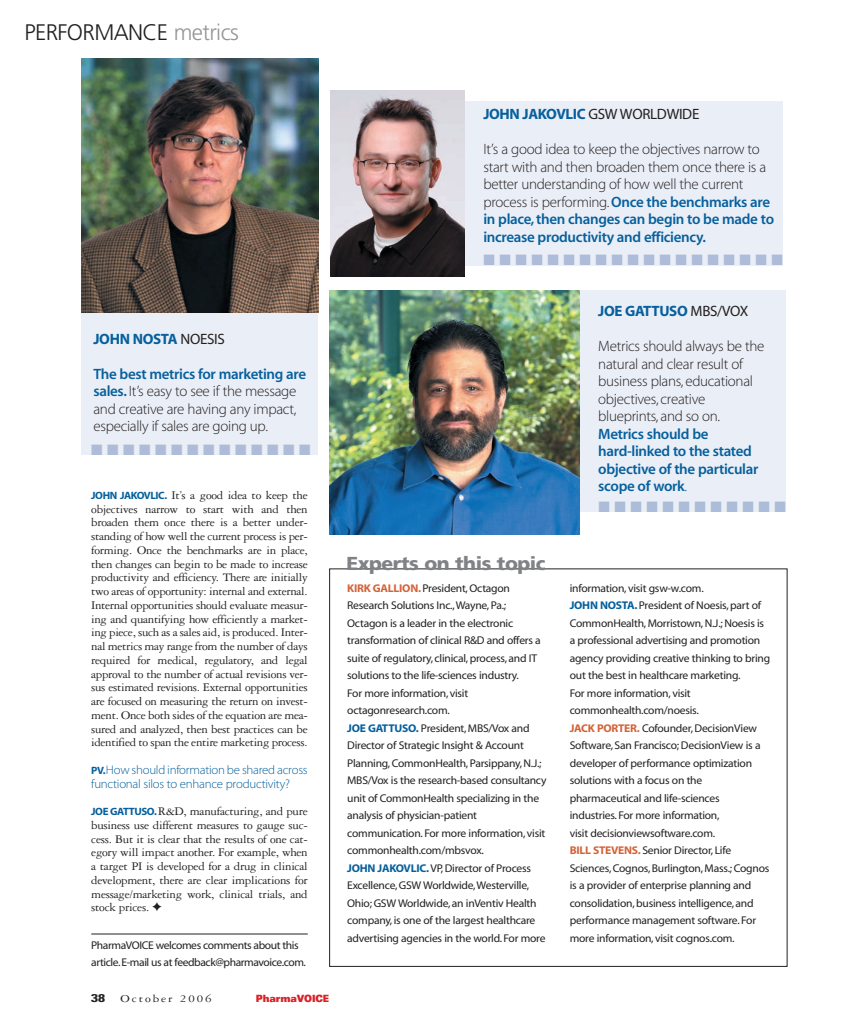
<style>
.page{position:relative;width:855px;height:1035px;background:#fff}
.page>*{position:absolute;margin:0;border:0;box-sizing:border-box;transform-origin:0 0}
.t1{font:300 22.5px "Frutiger";letter-spacing:-.03em;color:#231f20}
.t2{font:900 18.75px "Frutiger";letter-spacing:-.025em;color:#808285}
.t3{font:15px/17.5px "Myriad MM 215 600";letter-spacing:-.02em;color:#231f20}
.t4{font:15px "Myriad MM 700 600";letter-spacing:-.02em;color:#06609d}
.t5{font:15px "Zapf Dingbats";color:#adbcd9}
.t6{font:12.5px/13.8px "Garamond Three";letter-spacing:-.025em;color:#231f20;text-align:justify}
.t7{font:12.5px/13.8px "Myriad MM 215 600";letter-spacing:-.02em;color:#06609d}
.t8{font:11.25px/17.5px "Myriad MM 400 600";letter-spacing:-.02em;color:#231f20}
.t9{font:11.25px "Garamond Three";letter-spacing:.15em;color:#231f20;scale:1.15 1}
.t10{font:700 condensed 11.25px "Univers";color:#231f20;scale:1.4 1}
.t11{font:900 expanded 10px "Univers";letter-spacing:-.015em;color:#da2128;scale:.75 1}
.s1{color:#939598}
.s2{font-family:"Myriad MM 400 600";color:#231f20}
.s3{font-family:"Myriad MM 565 600";color:#06609d}
.s4{font-family:"Myriad MM 700 600";font-size:10.62px;color:#06609d}
.s5{font-family:"Myriad MM 700 600";font-size:10.62px}
.s6{color:#06609d}
.s7{font-family:"Myriad MM 700 600";color:#d36338}
.s8{font-family:"Myriad MM 700 600";color:#06609d}
</style>
<div class="page">
<img style="left:81px;top:58px;width:707px;height:909px">
<p class="t1" style="left:24px;top:23px;width:216px">PERFORMANCE <span class="s1">metrics</span></p>
<p class="t4" style="left:93px;top:333px;width:133px">JOHN NOSTA <span class="s2">NOESIS</span></p>
<p class="t3" style="left:93px;top:366px;width:214px"><span class="s3">The best metrics for marketing are sales.</span>It’s easy to see if the message and creative are having any impact, especially if sales are going up.</p>
<p class="t5" style="left:91px;top:443px;width:221px">■ ■ ■ ■ ■ ■ ■ ■ ■ ■ ■ ■ ■ ■</p>
<p class="t6" style="left:91px;top:489px;width:218px"><span class="s4">JOHN JAKOVLIC.</span> It’s a good idea to keep the objectives narrow to start with and then broaden them once there is a better under&shy;standing of how well the current process is per&shy;forming. Once the benchmarks are in place, then changes can begin to be made to increase productivity and efficiency. There are initially two areas of opportunity: internal and external.<br>Internal opportunities should evaluate measur&shy;ing and quantifying how efficiently a market&shy;ing piece, such as a sales aid, is produced. Inter&shy;nal metrics may range from the number of days required for medical, regulatory, and legal approval to the number of actual revisions ver&shy;sus estimated revisions. External opportunities are focused on measuring the return on invest&shy;ment. Once both sides of the equation are mea&shy;sured and analyzed, then best practices can be identified to span the entire marketing process.</p>
<p class="t7" style="left:91px;top:764px;width:218px"><span class="s5">PV.</span>How should information be shared across functional silos to enhance productivity?</p>
<p class="t6" style="left:91px;top:805px;width:218px"><span class="s4">JOE GATTUSO.</span>R&amp;D, manufacturing, and pure business use different measures to gauge suc&shy;cess. But it is clear that the results of one cat&shy;egory will impact another. For example, when a target PI is developed for a drug in clinical development, there are clear implications for message/marketing work, clinical trials, and stock prices. ✦</p>
<p class="t8" style="left:91px;top:937px;width:216px">PharmaVOICE welcomes comments about this article.E-mail us at feedback@pharmavoice.com.</p>
<p class="t10" style="left:91px;top:994px;width:11px">38</p>
<p class="t9" style="left:121px;top:994px;width:81px">October 2006</p>
<p class="t11" style="left:256px;top:995px;width:99px">PharmaVOICE</p>
<p class="t4" style="left:483px;top:109px;width:218px">JOHN JAKOVLIC <span class="s2">GSW WORLDWIDE</span></p>
<p class="t3" style="left:483px;top:142px;width:292px">It’s a good idea to keep the objectives narrow to start with and then broaden them once there is a better understanding of how well the current process is performing.<span class="s3">Once the benchmarks are in place, then changes can begin to be made to increase productivity and efficiency.</span></p>
<p class="t5" style="left:483px;top:253px;width:301px">■ ■ ■ ■ ■ ■ ■ ■ ■ ■ ■ ■ ■ ■ ■ ■ ■ ■ ■</p>
<p class="t4" style="left:598px;top:305px;width:151px">JOE GATTUSO <span class="s2">MBS/VOX</span></p>
<p class="t3" style="left:598px;top:339px;width:168px">Metrics should always be the natural and clear result of business plans, educational objectives, creative blueprints, and so on.<br><span class="s3">Metrics should be hard-linked to the stated objective of the particular scope of work</span><span class="s6">.</span></p>
<p class="t2" style="left:347px;top:556px;width:200px">Experts on this topic</p>
<p class="t8" style="left:347px;top:580px;width:201px"><span class="s7">KIRK GALLION.</span>President, Octagon Research Solutions Inc.,Wayne, Pa.; Octagon is a leader in the electronic transformation of clinical R&amp;D and offers a suite of regulatory, clinical, process, and IT solutions to the life-sciences industry.<br>For more information, visit octagonresearch.com.<br><span class="s8">JOE GATTUSO.</span> President, MBS/Vox and Director of Strategic Insight &amp; Account Planning, CommonHealth, Parsippany, N.J.; MBS/Vox is the research-based consultancy unit of CommonHealth specializing in the analysis of physician-patient communication. For more information, visit commonhealth.com/mbsvox.<br><span class="s8">JOHN JAKOVLIC.</span>VP, Director of Process Excellence, GSW Worldwide,Westerville, Ohio; GSW Worldwide, an inVentiv Health company, is one of the largest healthcare advertising agencies in the world. For more</p>
<p class="t5" style="left:599px;top:500px;width:189px">■ ■ ■ ■ ■ ■ ■ ■ ■ ■ ■ ■</p>
<p class="t8" style="left:570px;top:580px;width:202px">information, visit gsw-w.com.<br><span class="s8">JOHN NOSTA.</span>President of Noesis, part of CommonHealth, Morristown, N.J.; Noesis is a professional advertising and promotion agency providing creative thinking to bring out the best in healthcare marketing.<br>For more information, visit commonhealth.com/noesis.<br><span class="s7">JACK PORTER.</span> Cofounder, DecisionView Software, San Francisco; DecisionView is a developer of performance optimization solutions with a focus on the pharmaceutical and life-sciences<br>industries. For more information,<br>visit decisionviewsoftware.com.<br><span class="s7">BILL STEVENS.</span>Senior Director, Life Sciences, Cognos, Burlington, Mass.; Cognos is a provider of enterprise planning and consolidation, business intelligence, and performance management software. For more information, visit cognos.com.</p>
</div>
